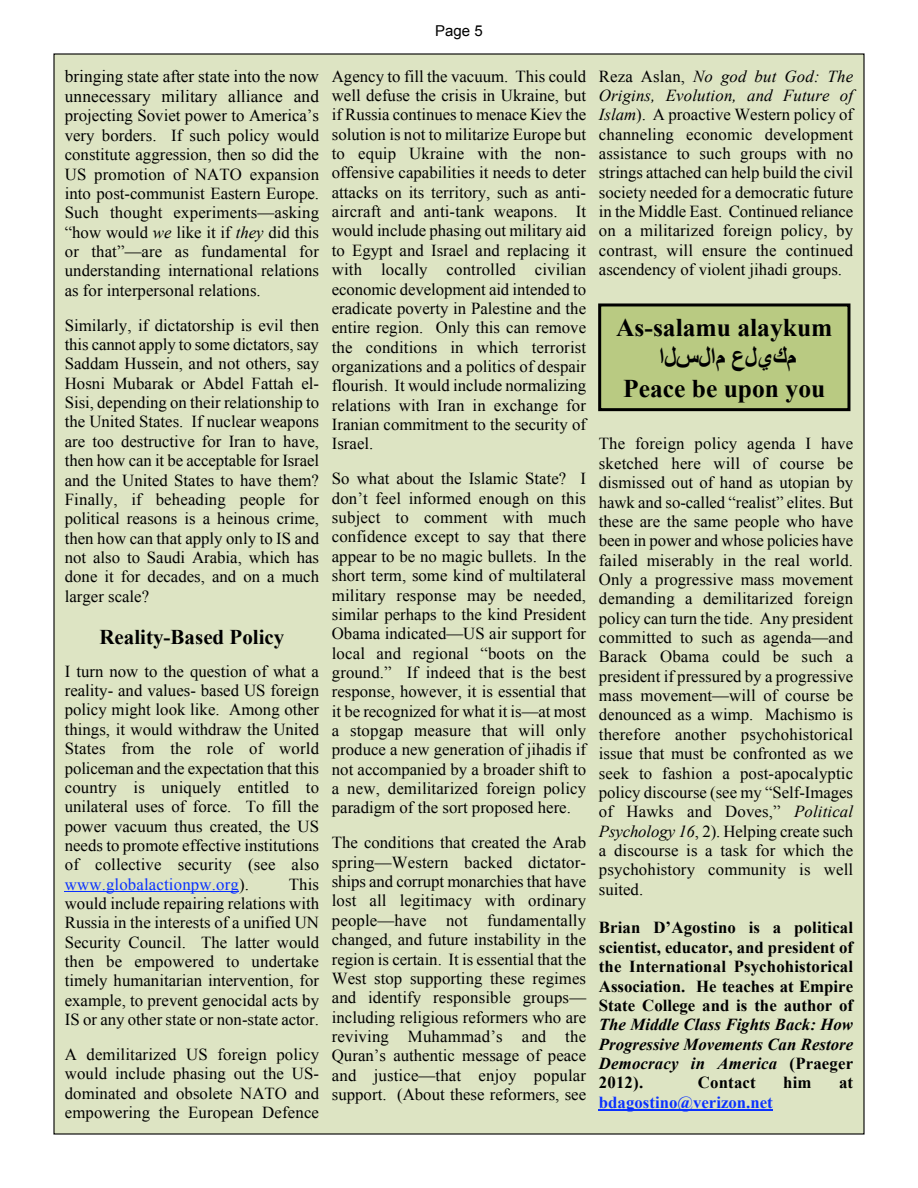
<style>
.page{position:relative;width:918px;height:1188px;background:#fff}
.page>*{position:absolute;margin:0;border:0;box-sizing:border-box;transform-origin:0 0}
.t1{font:25.5px "font 24870";color:#000}
.t2{font:25.5px "font 24873";color:#000}
.t3{font:21px "font 24870";color:#000}
.t4{font:17.25px/20px "font 33061";letter-spacing:.005em;color:#000}
.t5{font:16.8px/19.4px "font 33061";color:#000;text-align:justify}
.t6{font:16.8px/19.4px "font 24870";color:#000;text-align:justify}
.t7{font:16.8px/19.4px "font 24872";color:#000;text-align:justify}
.t8{font:16.8px/19.4px "font 24871";color:#000}
.t9{font:16.8px "font 24870";color:#0a31ff}
.t10{font:15px "font 33060";color:#000}
.s1{font-family:"font 24871"}
.s2{color:#0a31ff}
.s3{font-family:"font 33061"}
.s4{font-family:"font 24870"}
</style>
<div class="page">
<div style="left:54px;top:54px;width:810px;height:1080px;background:#dde4c3"></div>
<hr style="left:65px;top:892px;width:174px;height:1px;background:#0a31ff">
<hr style="left:599px;top:1110px;width:174px;height:1px;background:#0a31ff">
<div style="left:600px;top:305px;width:249px;height:105px;background:#b9ca82"></div>
<div style="left:598px;top:303px;width:252px;height:108px;border:3px solid #000"></div>
<p class="t4" style="left:65px;top:66px;width:256px">!%&amp;(,&amp;(, ./'/4 '8/4% ./'/4 &amp;(/- /24 (-5<br>D((414..'%" ;&amp;C&amp;/'%" 'CC&amp;'(14 '(A</p>
<p class="t5" style="left:65px;top:106px;width:256px">:%-C41/&amp;(, 9-7&amp;4/ :-54% /- +;4%&amp;1'*.<br>74%" !-%A4%.F K8 .D12 :-C&amp;1" 5-DCA 1-(./&amp;/D/4 ',,%4..&amp;-(= /24( .- A&amp;A /24<br>H9 :%-;-/&amp;-( -8 3+G6 4E:'(.&amp;-( &amp;(/- :-./T1-;;D(&amp;./ I'./4%( ID%-:4F 9D12 /2-D,2/ 4E:4%&amp;;4(/.J'.B&amp;(, P2-5 5-DCA <span class="s1">D'</span> C&amp;B4 &amp;/ &amp;8 <span class="s1">$2'6</span> A&amp;A /2&amp;. -% /2'/QJ'%4 '. 8D(A';4(/'C 8-% D(A4%./'(A&amp;(, &amp;(/4%('/&amp;-('C %4C'/&amp;-(. '. 8-% &amp;(/4%:4%.-('C %4C'/&amp;-(.F</p>
<p class="t5" style="left:65px;top:315px;width:256px">9&amp;;&amp;C'%C"= &amp;8 A&amp;1/'/-%.2&amp;: &amp;. 47&amp;C /24( /2&amp;. 1'((-/ '::C" /- .-;4 A&amp;1/'/-%.= .'" 9'AA'; FD..4&amp;(= '(A (-/ -/24%.= .'" F-.(&amp; UD!'%'B -% +!A4C W'//'2 4CT 9&amp;.&amp;= A4:4(A&amp;(, -( /24&amp;% %4C'/&amp;-(.2&amp;: /- /24 H(&amp;/4A 9/'/4.F K8 (D1C4'% 54':-(. '%4 /-- A4./%D1/&amp;74 8-% K%'( /- 2'74= /24( 2-5 1'( &amp;/ !4 '114:/'!C4 8-% K.%'4C '(A /24 H(&amp;/4A 9/'/4. /- 2'74 /24;M W&amp;('CC"= &amp;8 !424'A&amp;(, :4-:C4 8-% :-C&amp;/&amp;1'C %4'.-(. &amp;. ' 24&amp;(-D. 1%&amp;;4= /24( 2-5 1'( /2'/ '::C" -(C" /- K9 '(A (-/ 'C.- /- 9'DA&amp; +%'!&amp;'= 52&amp;12 2'.<br>A-(4 &amp;/ 8-% A41'A4.= '(A -( ' ;D12<br>C'%,4% .1'C4M</p>
<p class="t3" style="left:99px;top:625px;width:186px">N0%&amp;)('RH%-0. 2#&amp;)$'</p>
<p class="t5" style="left:65px;top:661px;width:256px">K /D%( (-5 /- /24 \D4./&amp;-( -8 52'/ ' %4'C&amp;/"T '(A 7'CD4.T !'.4A H9 8-%4&amp;,( :-C&amp;1" ;&amp;,2/ C--B C&amp;B4F +;-(, -/24% /2&amp;(,.= &amp;/ 5-DCA 5&amp;/2A%'5 /24 H(&amp;/4A 9/'/4. 8%-; /24 %-C4 -8 5-%CA :-C&amp;14;'( '(A /24 4E:41/'/&amp;-( /2'/ /2&amp;.<br>1-D(/%" &amp;. D(&amp;\D4C" 4(/&amp;/C4A /- D(&amp;C'/4%'C D.4. -8 8-%14F G- 8&amp;CC /24 :-54% 7'1DD; /2D. 1%4'/4A= /24 H9 (44A. /- :%-;-/4 48841/&amp;74 &amp;(./&amp;/D/&amp;-(. -8 1-CC41/&amp;74 .41D%&amp;/" L.44 'C.- <span class="s2">555F,C-!'C'1/&amp;-(:5F-%,</span>NF</p>
<p class="t5" style="left:65px;top:874px;width:256px;text-indent:224px">G2&amp;.<br>5-DCA &amp;(1CDA4 %4:'&amp;%&amp;(, %4C'/&amp;-(. 5&amp;/2<br>ED..&amp;' &amp;( /24 &amp;(/4%4./. -8 ' D(&amp;8&amp;4A H3<br>941D%&amp;/" X-D(1&amp;CF G24 C'//4% 5-DCA /24( !4 4;:-54%4A /- D(A4%/'B4 /&amp;;4C" 2D;'(&amp;/'%&amp;'( &amp;(/4%74(/&amp;-(= 8-% 4E';:C4= /- :%474(/ ,4(-1&amp;A'C '1/. !" K9 -% '(" -/24% ./'/4 -% (-(T./'/4 '1/-%F</p>
<p class="t5" style="left:65px;top:1045px;width:256px">+ A4;&amp;C&amp;/'%&amp;R4A H9 8-%4&amp;,( :-C&amp;1" 5-DCA &amp;(1CDA4 :2'.&amp;(, -D/ /24 H9T A-;&amp;('/4A '(A -!.-C4/4 3+G6 '(A 4;:-54%&amp;(, /24 ID%-:4'( )484(14</p>
<p class="t10" style="left:435px;top:23px;width:49px">!"#$ )</p>
<p class="t5" style="left:332px;top:66px;width:256px">+,4(1" /- 8&amp;CC /24 7'1DD;F G2&amp;. 1-DCA 54CC A48D.4 /24 1%&amp;.&amp;. &amp;( HB%'&amp;(4= !D/ &amp;8 ED..&amp;' 1-(/&amp;(D4. /- ;4('14 B&amp;47 /24 .-CD/&amp;-( &amp;. (-/ /- ;&amp;C&amp;/'%&amp;R4 ID%-:4 !D/ /- 4\D&amp;: HB%'&amp;(4 5&amp;/2 /24 (-(T -884(.&amp;74 1':'!&amp;C&amp;/&amp;4. &amp;/ (44A. /- A4/4% '//'1B. -( &amp;/. /4%%&amp;/-%"= .D12 '. '(/&amp;T '&amp;%1%'8/ '(A '(/&amp;T/'(B 54':-(.F K/ 5-DCA &amp;(1CDA4 :2'.&amp;(, -D/ ;&amp;C&amp;/'%" '&amp;A /- I,":/ '(A K.%'4C '(A %4:C'1&amp;(, &amp;/ 5&amp;/2 C-1'CC" 1-(/%-CC4A 1&amp;7&amp;C&amp;'( 41-(-;&amp;1 A474C-:;4(/ '&amp;A &amp;(/4(A4A /- 4%'A&amp;1'/4 :-74%/" &amp;( 0'C4./&amp;(4 '(A /24<br>4(/&amp;%4 %4,&amp;-(F 6(C" /2&amp;. 1'( %4;-74 /24 1-(A&amp;/&amp;-(. &amp;( 52&amp;12 /4%%-%&amp;./ -%,'(&amp;R'/&amp;-(. '(A ' :-C&amp;/&amp;1. -8 A4.:'&amp;% 8C-D%&amp;.2F K/ 5-DCA &amp;(1CDA4 (-%;'C&amp;R&amp;(, %4C'/&amp;-(. 5&amp;/2 K%'( &amp;( 4E12'(,4 8-% K%'(&amp;'( 1-;;&amp;/;4(/ /- /24 .41D%&amp;/" -8<br>K.%'4CF</p>
<p class="t5" style="left:332px;top:469px;width:256px">9- 52'/ '!-D/ /24 K.C';&amp;1 9/'/4M K A-(*/ 844C &amp;(8-%;4A 4(-D,2 -( /2&amp;. .D!C41/ /- 1-;;4(/ 5&amp;/2 ;D12<br>1-(8&amp;A4(14 4E14:/ /- .'" /2'/ /24%4 '::4'% /- !4 (- ;',&amp;1 !DCC4/.F K( /24 .2-%/ /4%;= .-;4 B&amp;(A -8 ;DC/&amp;C'/4%'C ;&amp;C&amp;/'%" %4.:-(.4 ;'" !4 (44A4A= .&amp;;&amp;C'% :4%2':. /- /24 B&amp;(A 0%4.&amp;A4(/ 6!';' &amp;(A&amp;1'/4AJH9 '&amp;% .D::-%/ 8-% C-1'C '(A %4,&amp;-('C P!--/. -( /24 ,%-D(AFQ K8 &amp;(A44A /2'/ &amp;. /24 !4./ %4.:-(.4= 2-5474%= &amp;/ &amp;. 4..4(/&amp;'C /2'/ &amp;/ !4 %41-,(&amp;R4A 8-% 52'/ &amp;/ &amp;.J'/ ;-./ ' ./-:,': ;4'.D%4 /2'/ 5&amp;CC -(C" :%-AD14 ' (45 ,4(4%'/&amp;-( -8 C&amp;2'A&amp;. &amp;8 (-/ '11-;:'(&amp;4A !" ' !%-'A4% .2&amp;8/ /- ' (45= A4;&amp;C&amp;/'%&amp;R4A 8-%4&amp;,( :-C&amp;1" :'%'A&amp;,; -8 /24 .-%/ :%-:-.4A 24%4F</p>
<p class="t5" style="left:332px;top:833px;width:256px">G24 1-(A&amp;/&amp;-(. /2'/ 1%4'/4A /24 +%'! .:%&amp;(,JZ4./4%( !'1B4A A&amp;1/'/-%T .2&amp;:. '(A 1-%%D:/ ;-('%12&amp;4. /2'/ 2'74<br>C-./ 'CC C4,&amp;/&amp;;'1" 5&amp;/2 -%A&amp;('%" :4-:C4J2'74 (-/ 8D(A';4(/'CC" 12'(,4A= '(A 8D/D%4 &amp;(./'!&amp;C&amp;/" &amp;( /24 %4,&amp;-( &amp;. 14%/'&amp;(F K/ &amp;. 4..4(/&amp;'C /2'/ /24<br>Z4./ ./-: .D::-%/&amp;(, /24.4 %4,&amp;;4. '(A &amp;A4(/&amp;8" %4.:-(.&amp;!C4 ,%-D:.J &amp;(1CDA&amp;(, %4C&amp;,&amp;-D. %48-%;4%. 52- '%4 %47&amp;7&amp;(, UD2';;'A*. '(A /24<br>PD%'(*. 'D/24(/&amp;1 ;4..',4 -8 :4'14 '(A CD./&amp;14J/2'/ 4(C-" :-:DC'% .D::-%/F L+!-D/ /24.4 %48-%;4%.= .44</p>
<p class="t8" style="left:599px;top:66px;width:256px"><span class="s3">E4R' +.C'(=</span> C" ,"( H&amp;$ T"(&lt; 12'<br>U.%,%#/Q VA"4&amp;$%"#Q +#( E&amp;$&amp;.' "-</p>
<p class="t5" style="left:599px;top:105px;width:256px"><span class="s1">M/4+:</span>NF + :%-'1/&amp;74 Z4./4%( :-C&amp;1" -8<br>12'((4C&amp;(, 41-(-;&amp;1 A474C-:;4(/ '..&amp;./'(14 /- .D12 ,%-D:. 5&amp;/2 (- ./%&amp;(,. '//'124A 1'( 24C: !D&amp;CA /24 1&amp;7&amp;C .-1&amp;4/" (44A4A 8-% ' A4;-1%'/&amp;1 8D/D%4 &amp;( /24 U&amp;AAC4 I'./F X-(/&amp;(D4A %4C&amp;'(14 -( ' ;&amp;C&amp;/'%&amp;R4A 8-%4&amp;,( :-C&amp;1"= !" 1-(/%'./= 5&amp;CC 4(.D%4 /24 1-(/&amp;(D4A '.14(A4(1" -8 7&amp;-C4(/ C&amp;2'A&amp; ,%-D:.F</p>
<h1 class="t1" style="left:616px;top:313px;width:218px">!-R-%&amp;%/9 %&amp;%'W9/</h1>
<h1 class="t2" style="left:659px;top:344px;width:139px">!"#"!$ %"&amp;'$</h1>
<h1 class="t1" style="left:623px;top:374px;width:204px">20%$0 &lt;0 9"#, '#9</h1>
<p class="t5" style="left:599px;top:434px;width:256px">G24 8-%4&amp;,( :-C&amp;1" ',4(A' K 2'74 .B4/124A 24%4 5&amp;CC -8 1-D%.4 !4<br>A&amp;.;&amp;..4A -D/ -8 2'(A '. D/-:&amp;'( !" 2'5B '(A .-T1'CC4A P%4'C&amp;./Q 4C&amp;/4.F $D/ /24.4 '%4 /24 .';4 :4-:C4 52- 2'74 !44( &amp;( :-54% '(A 52-.4 :-C&amp;1&amp;4. 2'74<br>8'&amp;C4A ;&amp;.4%'!C" &amp;( /24 %4'C 5-%CAF 6(C" ' :%-,%4..&amp;74 ;'.. ;-74;4(/ A4;'(A&amp;(, ' A4;&amp;C&amp;/'%&amp;R4A 8-%4&amp;,( :-C&amp;1" 1'( /D%( /24 /&amp;A4F +(" :%4.&amp;A4(/ 1-;;&amp;//4A /- .D12 '. ',4(A'J'(A $'%'1B 6!';' 1-DCA !4 .D12 ' :%4.&amp;A4(/ &amp;8 :%4..D%4A !" ' :%-,%4..&amp;74 ;'.. ;-74;4(/J5&amp;CC -8 1-D%.4 !4<br>A4(-D(14A '. ' 5&amp;;:F U'12&amp;.;- &amp;. /24%48-%4 '(-/24% :."12-2&amp;./-%&amp;1'C &amp;..D4 /2'/ ;D./ !4 1-(8%-(/4A '. 54 .44B /- 8'.2&amp;-( ' :-./T':-1'C":/&amp;1 :-C&amp;1" A&amp;.1-D%.4 L.44 ;" P94C8TK;',4. -8 F'5B. '(A )-74.=Q <span class="s1">5"4%$%!+4<br>5/6!2"4",6 SW</span>= &gt;NF F4C:&amp;(, 1%4'/4 .D12 ' A&amp;.1-D%.4 &amp;. ' /'.B 8-% 52&amp;12 /24 :."12-2&amp;./-%" 1-;;D(&amp;/" &amp;. 54CC .D&amp;/4AF</p>
<p class="t6" style="left:599px;top:918px;width:256px">H1)%, CF!D#-(),# )- % "#&amp;)()$%&amp; -$)0,()-(; 0.9$%(#1; %,. "10-).0,( #5 (60 7,(01,%()#,%&amp; 2-'$6#6)-(#1)$%&amp; !--#$)%()#,T L0 (0%$60- %( O/")10<br>I(%(0 K#&amp;&amp;0D0 %,. )- (60 %9(6#1 #5</p>
<p class="t7" style="left:599px;top:1015px;width:256px">N3. @*99(. =()'' !*;3-' 6)+A1 J#D F"#;".''*0. @#0.$.2-' =)2 O.'-#".<br>K.$#+")+&lt; *2 G$."*+) <span class="s4">Y21%0D01</span></p>
<p class="t6" style="left:599px;top:1073px;width:46px">?@A?ZT</p>
<p class="t6" style="left:698px;top:1073px;width:59px">K#,(%$(</p>
<p class="t6" style="left:783px;top:1073px;width:30px">6)/</p>
<p class="t6" style="left:839px;top:1073px;width:16px">%(</p>
<p class="t9" style="left:599px;top:1093px;width:176px">&lt;.%D#-(),#[V01)\#,T,0(</p>
</div>
